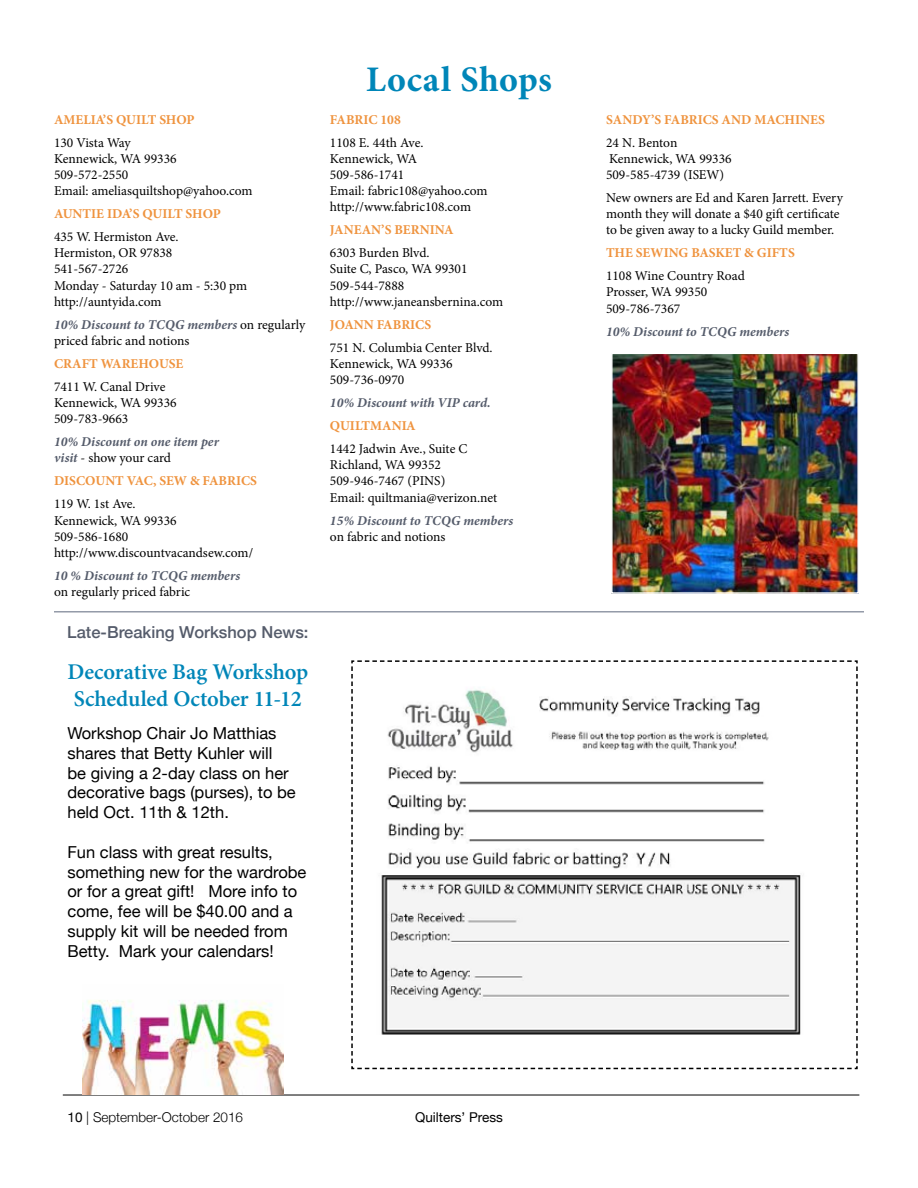
<style>
.page{position:relative;width:918px;height:1188px;background:#fff}
.page>*{position:absolute;margin:0;border:0;box-sizing:border-box;transform-origin:0 0}
.t1{font:700 36px "Minion Pro";letter-spacing:.015em;color:#0086b8}
.t2{font:600 22.5px/27px "Minion Pro";letter-spacing:-.005em;color:#0086b8}
.t3{font:16.5px/19.8px "Helvetica Neue";color:#000}
.t4{font:500 16.5px "Helvetica Neue";color:#555c6b}
.t5{font:13.5px/16.2px "Minion Pro";color:#000}
.t6{font:700 13.5px "Minion Pro";color:#ef933e}
.t7{font:italic 700 13.5px/16.2px "Minion Pro";color:#555c6b}
.t8{font:300 13.5px "Helvetica Neue";color:#000}
.t9{font:13.5px "Helvetica Neue";color:#000}
.s1{font-weight:700;font-style:italic;color:#555c6b}
.s2{font-weight:400;font-style:normal;color:#000}
.s3{font-weight:400}
</style>
<div class="page">
<hr style="left:63px;top:1095px;width:796px;height:1px;background:#000">
<img style="left:614px;top:356px;width:242px;height:235px">
<div style="left:611px;top:353px;width:248px;height:241px;border:2px solid #fff"></div>
<hr style="left:54px;top:611px;width:810px;height:1px;background:#6f798b">
<svg style="left:351px;top:660px;width:507px;height:410px"></svg>
<img style="left:82px;top:1000px;width:202px;height:95px">
<p class="t6" style="left:54px;top:110px;width:142px">AMELIA’S QUILT SHOP</p>
<p class="t5" style="left:54px;top:134px;width:200px">130 Vista Way<br>Kennewick, WA 99336<br>509-572-2550<br>Email: ameliasquiltshop@yahoo.com</p>
<p class="t6" style="left:54px;top:204px;width:168px">AUNTIE IDA’S QUILT SHOP</p>
<p class="t5" style="left:54px;top:229px;width:195px">435 W. Hermiston Ave.<br>Hermiston, OR 97838<br>541-567-2726<br>Monday - Saturday 10 am - 5:30 pm http://auntyida.com</p>
<p class="t5" style="left:54px;top:316px;width:253px"><span class="s1">10% Discount to TCQG members</span> on regularly priced fabric and notions</p>
<p class="t6" style="left:54px;top:354px;width:131px">CRAFT WAREHOUSE</p>
<p class="t5" style="left:54px;top:379px;width:124px">7411 W. Canal Drive<br>Kennewick, WA 99336<br>509-783-9663</p>
<p class="t7" style="left:54px;top:434px;width:167px">10% Discount on one item per visit <span class="s2">- show your card</span></p>
<p class="t6" style="left:54px;top:472px;width:205px">DISCOUNT VAC, SEW &amp; FABRICS</p>
<p class="t5" style="left:54px;top:496px;width:201px">119 W. 1st Ave.<br>Kennewick, WA 99336<br>509-586-1680 http://www.discountvacandsew.com/</p>
<p class="t7" style="left:54px;top:567px;width:188px">10 % Discount to TCQG members</p>
<p class="t5" style="left:54px;top:584px;width:138px">on regularly priced fabric</p>
<p class="t4" style="left:67px;top:619px;width:243px">Late-Breaking Workshop News:</p>
<h2 class="t2" style="left:68px;top:658px;width:242px">Decorative Bag Workshop<br>Scheduled October 11-12</h2>
<p class="t3" style="left:68px;top:724px;width:230px">Workshop Chair Jo Matthias shares that Betty Kuhler will<br>be giving a 2-day class on her decorative bags (purses), to be held Oct. 11th &amp; 12th.</p>
<p class="t3" style="left:68px;top:843px;width:240px">Fun class with great results, something new for the wardrobe or for a great gift! More info to come, fee will be $40.00 and a supply kit will be needed from<br>Betty. Mark your calendars!</p>
<h1 class="t1" style="left:366px;top:54px;width:187px">Local Shops</h1>
<p class="t6" style="left:330px;top:110px;width:72px">FABRIC 108</p>
<p class="t5" style="left:330px;top:134px;width:159px">1108 E. 44th Ave.<br>Kennewick, WA<br>509-586-1741<br>Email: fabric108@yahoo.com http://www.fabric108.com</p>
<p class="t6" style="left:330px;top:220px;width:125px">JANEAN’S BERNINA</p>
<p class="t5" style="left:330px;top:245px;width:175px">6303 Burden Blvd.<br>Suite C, Pasco, WA 99301<br>509-544-7888 http://www.janeansbernina.com</p>
<p class="t6" style="left:330px;top:315px;width:103px">JOANN FABRICS</p>
<p class="t5" style="left:330px;top:339px;width:164px">751 N. Columbia Center Blvd.<br>Kennewick, WA 99336<br>509-736-0970</p>
<p class="t7" style="left:330px;top:394px;width:162px">10% Discount with VIP card.</p>
<p class="t6" style="left:330px;top:416px;width:87px">QUILTMANIA</p>
<p class="t5" style="left:330px;top:441px;width:169px">1442 Jadwin Ave., Suite C<br>Richland, WA 99352<br>509-946-7467 (PINS)<br>Email: quiltmania@verizon.net</p>
<p class="t7" style="left:330px;top:512px;width:185px">15% Discount to TCQG members</p>
<p class="t5" style="left:330px;top:528px;width:117px">on fabric and notions</p>
<p class="t6" style="left:606px;top:110px;width:220px">SANDY’S FABRICS AND MACHINES</p>
<p class="t5" style="left:606px;top:134px;width:127px">24 N. Benton<br>Kennewick, WA 99336<br>509-585-4739 (ISEW)</p>
<p class="t5" style="left:606px;top:190px;width:238px">New owners are Ed and Karen Jarrett. Every month they will donate a $40 gift certificate to be given away to a lucky Guild member.</p>
<p class="t6" style="left:606px;top:243px;width:190px">THE SEWING BASKET &amp; GIFTS</p>
<p class="t5" style="left:606px;top:268px;width:140px">1108 Wine Country Road<br>Prosser, WA 99350<br>509-786-7367</p>
<p class="t7" style="left:606px;top:323px;width:185px">10% Discount to TCQG members</p>
<p class="t8" style="left:68px;top:1106px;width:177px"><span class="s3">10</span> | September-October 2016</p>
<p class="t9" style="left:415px;top:1107px;width:89px">Quilters’ Press</p>
</div>
